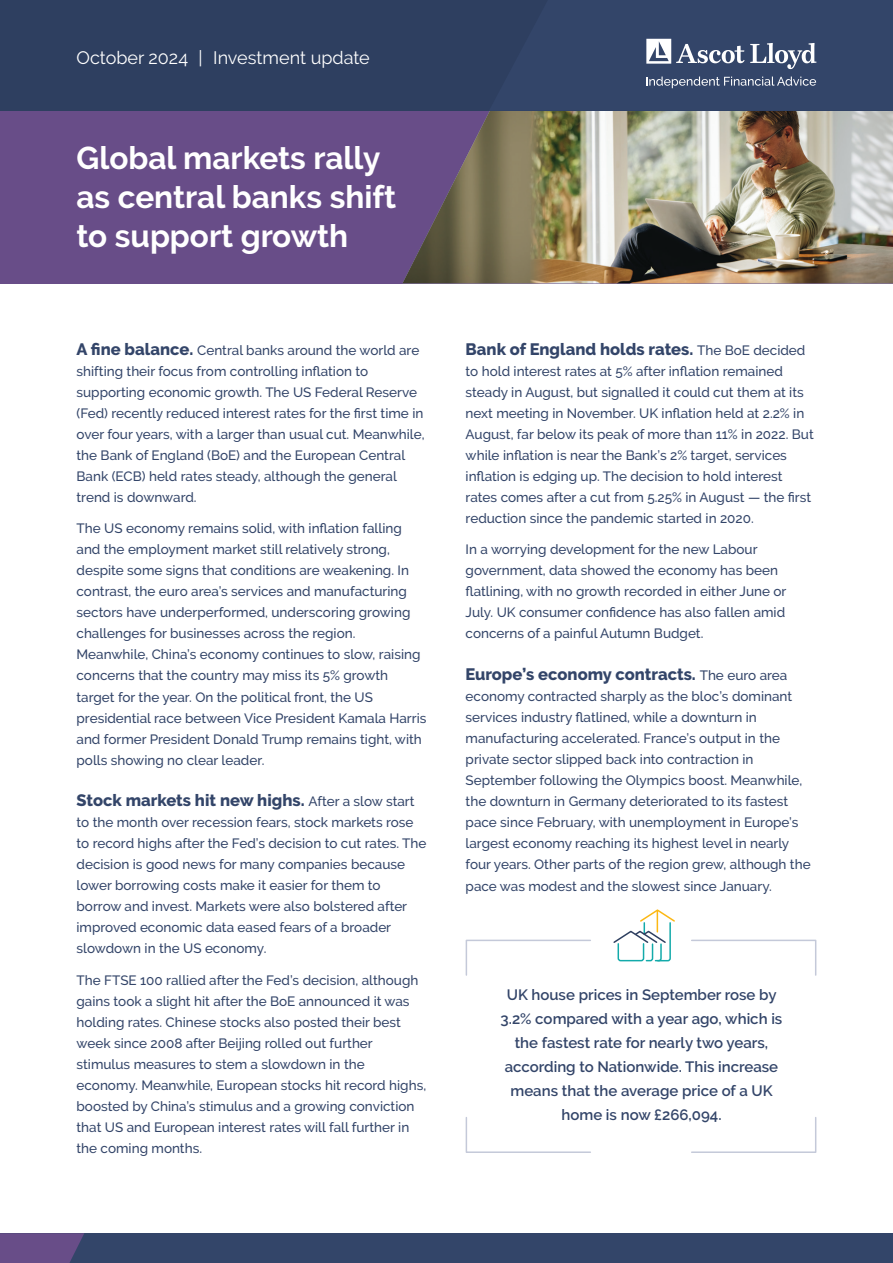
<style>
.page{position:relative;width:893px;height:1263px;background:#fff}
.page>*{position:absolute;margin:0;border:0;box-sizing:border-box;transform-origin:0 0}
.t1{font:700 31.5px/39px "Raleway";color:#fff}
.t2{font:18px "Raleway";color:#fff}
.t3{font:800 16.5px "Raleway";color:#334569}
.t4{font:600 15px/24px "Raleway";color:#334569;text-align:center}
.t5{font:500 13.5px/21px "Raleway";color:#334569}
.s1{font-weight:800;font-size:16.5px}
.s2{font-weight:500;font-size:13.5px}
</style>
<div class="page">
<div style="left:0;top:28px;width:893px;height:255px;background:#684d88"></div>
<img style="left:403px;top:111px;width:490px;height:172px">
<div style="left:0;top:0;width:893px;height:111px;background:#2e3f60"></div>
<svg style="left:646px;top:38px;width:171px;height:51px"></svg>
<div style="left:0;top:1233px;width:893px;height:30px;background:#334569"></div>
<svg style="left:0;top:1233px;width:84px;height:30px;background:#634c85"></svg>
<svg style="left:691px;top:939px;width:126px;height:37px"></svg>
<svg style="left:465px;top:939px;width:126px;height:37px"></svg>
<svg style="left:691px;top:1117px;width:126px;height:36px"></svg>
<svg style="left:465px;top:1117px;width:126px;height:36px"></svg>
<svg style="left:613px;top:909px;width:62px;height:53px"></svg>
<h2 class="t2" style="left:77px;top:47px;width:295px">October 2024 | Investment update</h2>
<h1 class="t1" style="left:77px;top:139px;width:321px">Global markets rally as central banks shift to support growth</h1>
<p class="t5" style="left:77px;top:340px;width:350px"><span class="s1">A fine balance.</span> Central banks around the world are shifting their focus from controlling inflation to supporting economic growth. The US Federal Reserve (Fed) recently reduced interest rates for the first time in over four years, with a larger than usual cut. Meanwhile, the Bank of England (BoE) and the European Central Bank (ECB) held rates steady, although the general trend is downward.</p>
<p class="t5" style="left:77px;top:518px;width:351px">The US economy remains solid, with inflation falling and the employment market still relatively strong, despite some signs that conditions are weakening. In contrast, the euro area’s services and manufacturing sectors have underperformed, underscoring growing challenges for businesses across the region.<br>Meanwhile, China’s economy continues to slow, raising concerns that the country may miss its 5% growth target for the year. On the political front, the US presidential race between Vice President Kamala Harris and former President Donald Trump remains tight, with polls showing no clear leader.</p>
<p class="t3" style="left:77px;top:791px;width:340px">Stock markets hit new highs. <span class="s2">After a slow start</span></p>
<p class="t5" style="left:77px;top:812px;width:351px">to the month over recession fears, stock markets rose to record highs after the Fed’s decision to cut rates. The decision is good news for many companies because lower borrowing costs make it easier for them to borrow and invest. Markets were also bolstered after improved economic data eased fears of a broader slowdown in the US economy.</p>
<p class="t5" style="left:77px;top:970px;width:351px">The FTSE 100 rallied after the Fed’s decision, although gains took a slight hit after the BoE announced it was holding rates. Chinese stocks also posted their best week since 2008 after Beijing rolled out further stimulus measures to stem a slowdown in the economy. Meanwhile, European stocks hit record highs, boosted by China’s stimulus and a growing conviction that US and European interest rates will fall further in the coming months.</p>
<p class="t3" style="left:466px;top:340px;width:341px">Bank of England holds rates. <span class="s2">The BoE decided</span></p>
<p class="t5" style="left:466px;top:361px;width:350px">to hold interest rates at 5% after inflation remained steady in August, but signalled it could cut them at its next meeting in November. UK inflation held at 2.2% in August, far below its peak of more than 11% in 2022. But while inflation is near the Bank’s 2% target, services inflation is edging up. The decision to hold interest rates comes after a cut from 5.25% in August — the first reduction since the pandemic started in 2020.</p>
<p class="t5" style="left:466px;top:539px;width:322px">In a worrying development for the new Labour government, data showed the economy has been flatlining, with no growth recorded in either June or July. UK consumer confidence has also fallen amid concerns of a painful Autumn Budget.</p>
<p class="t3" style="left:466px;top:665px;width:323px">Europe’s economy contracts. <span class="s2">The euro area</span></p>
<p class="t5" style="left:466px;top:686px;width:347px">economy contracted sharply as the bloc’s dominant services industry flatlined, while a downturn in manufacturing accelerated. France’s output in the private sector slipped back into contraction in September following the Olympics boost. Meanwhile, the downturn in Germany deteriorated to its fastest pace since February, with unemployment in Europe’s largest economy reaching its highest level in nearly four years. Other parts of the region grew, although the pace was modest and the slowest since January.</p>
<p class="t4" style="left:501px;top:983px;width:283px">UK house prices in September rose by 3.2% compared with a year ago, which is the fastest rate for nearly two years, according to Nationwide. This increase means that the average price of a UK home is now £266,094.</p>
</div>
